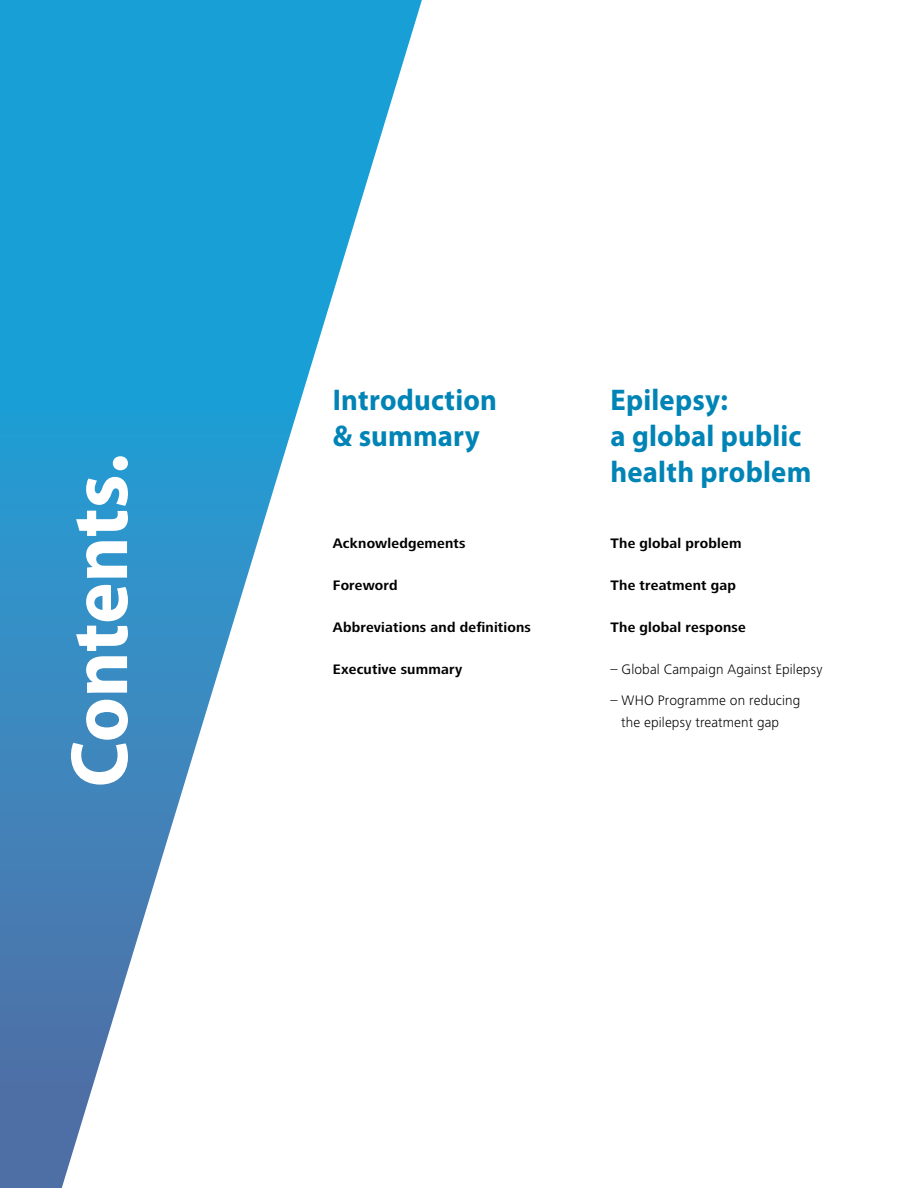
<style>
.page{position:relative;width:918px;height:1188px;background:#fff}
.page>*{position:absolute;margin:0;border:0;box-sizing:border-box;transform-origin:0 0}
.t1{font:700 81.9px "Myriad Pro";letter-spacing:-.005em;color:#fff;scale:.96 1}
.t2{font:700 30px/36px "Myriad Pro";letter-spacing:.005em;color:#0084b6;scale:.96 1}
.t3{font:700 14.25px "Frutiger Next LT";letter-spacing:.015em;color:#000}
.t4{font:300 14.25px/22.5px "Frutiger Next LT";letter-spacing:.01em;color:#000}
</style>
<div class="page">
<svg style="left:0;top:0;width:422px;height:1188px"></svg>
<h1 class="t1" style="left:46px;top:787px;width:349px;rotate:-90deg">Contents.</h1>
<h2 class="t2" style="left:333px;top:381px;width:172px">Introduction &amp; summary</h2>
<p class="t3" style="left:333px;top:535px;width:134px">Acknowledgements</p>
<p class="t3" style="left:333px;top:577px;width:66px">Foreword</p>
<p class="t3" style="left:333px;top:619px;width:200px">Abbreviations and definitions</p>
<p class="t3" style="left:333px;top:661px;width:131px">Executive summary</p>
<h2 class="t2" style="left:611px;top:381px;width:211px">Epilepsy:<br>a global public health problem</h2>
<p class="t3" style="left:611px;top:535px;width:133px">The global problem</p>
<p class="t3" style="left:611px;top:577px;width:127px">The treatment gap</p>
<p class="t3" style="left:611px;top:619px;width:137px">The global response</p>
<p class="t4" style="left:611px;top:658px;width:213px">– Global Campaign Against Epilepsy</p>
<p class="t4" style="left:621px;top:689px;width:181px;text-indent:-11px">– WHO Programme on reducing the epilepsy treatment gap</p>
</div>
